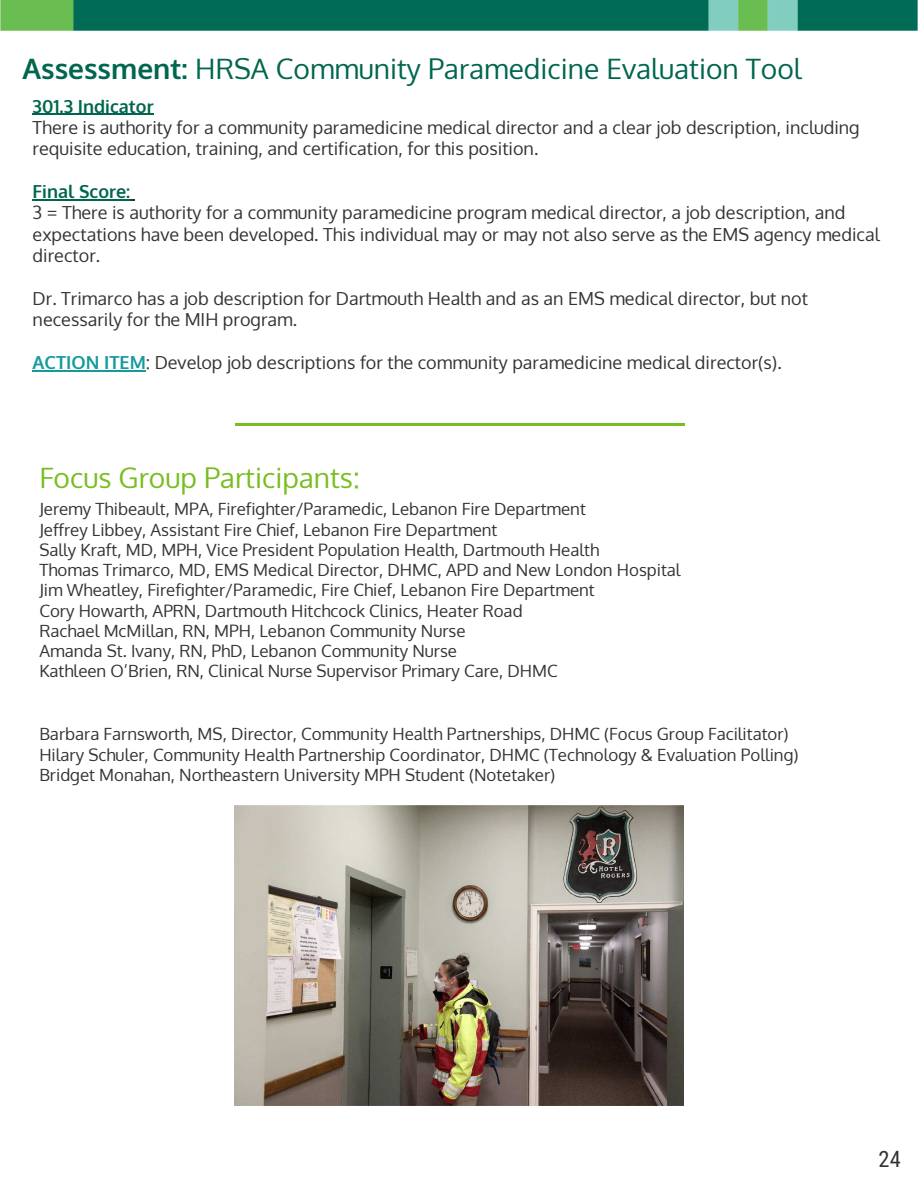
<style>
.page{position:relative;width:918px;height:1188px;background:#fff}
.page>*{position:absolute;margin:0;border:0;box-sizing:border-box;transform-origin:0 0}
.t1{font:28.2px "Oxygen";color:#00664f}
.t2{font:28.2px "Oxygen";color:#78be20}
.t3{font:22.5px "Roboto Condensed";color:#333}
.t4{font:18px/21.3px "Oxygen";color:#333}
.t5{font:700 18px "Oxygen";color:#00664f}
.t6{font:16.8px/20.2px "Oxygen";color:#333}
.s1{font-weight:700}
.s2{font-weight:700;color:#149a9d}
</style>
<div class="page">
<img style="left:0;top:0;width:918px;height:30px">
<hr style="left:33px;top:114px;width:121px;height:1px;background:#00664f">
<hr style="left:33px;top:199px;width:97px;height:1px;background:#00664f">
<hr style="left:33px;top:370px;width:113px;height:1px;background:#149a9d">
<hr style="left:235px;top:423px;width:450px;height:2px;background:#78be20">
<img style="left:234px;top:805px;width:450px;height:301px">
<h1 class="t1" style="left:22px;top:49px;width:781px"><span class="s1">Assessment:</span> HRSA Community Paramedicine Evaluation Tool</h1>
<p class="t5" style="left:33px;top:95px;width:123px">301.3 Indicator</p>
<p class="t4" style="left:33px;top:117px;width:829px">There is authority for a community paramedicine medical director and a clear job description, including requisite education, training, and certification, for this position.</p>
<p class="t5" style="left:33px;top:180px;width:99px">Final Score:</p>
<p class="t4" style="left:33px;top:202px;width:849px">3 = There is authority for a community paramedicine program medical director, a job description, and expectations have been developed. This individual may or may not also serve as the EMS agency medical director.</p>
<p class="t4" style="left:33px;top:288px;width:777px">Dr. Trimarco has a job description for Dartmouth Health and as an EMS medical director, but not necessarily for the MIH program.</p>
<p class="t4" style="left:33px;top:352px;width:751px"><span class="s2">ACTION ITEM</span>: Develop job descriptions for the community paramedicine medical director(s).</p>
<h1 class="t2" style="left:39px;top:459px;width:322px">Focus Group Participants:</h1>
<p class="t6" style="left:39px;top:499px;width:643px">Jeremy Thibeault, MPA, Firefighter/Paramedic, Lebanon Fire Department<br>Jeffrey Libbey, Assistant Fire Chief, Lebanon Fire Department<br>Sally Kraft, MD, MPH, Vice President Population Health, Dartmouth Health<br>Thomas Trimarco, MD, EMS Medical Director, DHMC, APD and New London Hospital Jim Wheatley, Firefighter/Paramedic, Fire Chief, Lebanon Fire Department<br>Cory Howarth, APRN, Dartmouth Hitchcock Clinics, Heater Road<br>Rachael McMillan, RN, MPH, Lebanon Community Nurse<br>Amanda St. Ivany, RN, PhD, Lebanon Community Nurse<br>Kathleen O’Brien, RN, Clinical Nurse Supervisor Primary Care, DHMC</p>
<p class="t6" style="left:39px;top:724px;width:761px">Barbara Farnsworth, MS, Director, Community Health Partnerships, DHMC (Focus Group Facilitator)<br>Hilary Schuler, Community Health Partnership Coordinator, DHMC (Technology &amp; Evaluation Polling)<br>Bridget Monahan, Northeastern University MPH Student (Notetaker)</p>
<h2 class="t3" style="left:879px;top:1143px;width:24px">24</h2>
</div>
